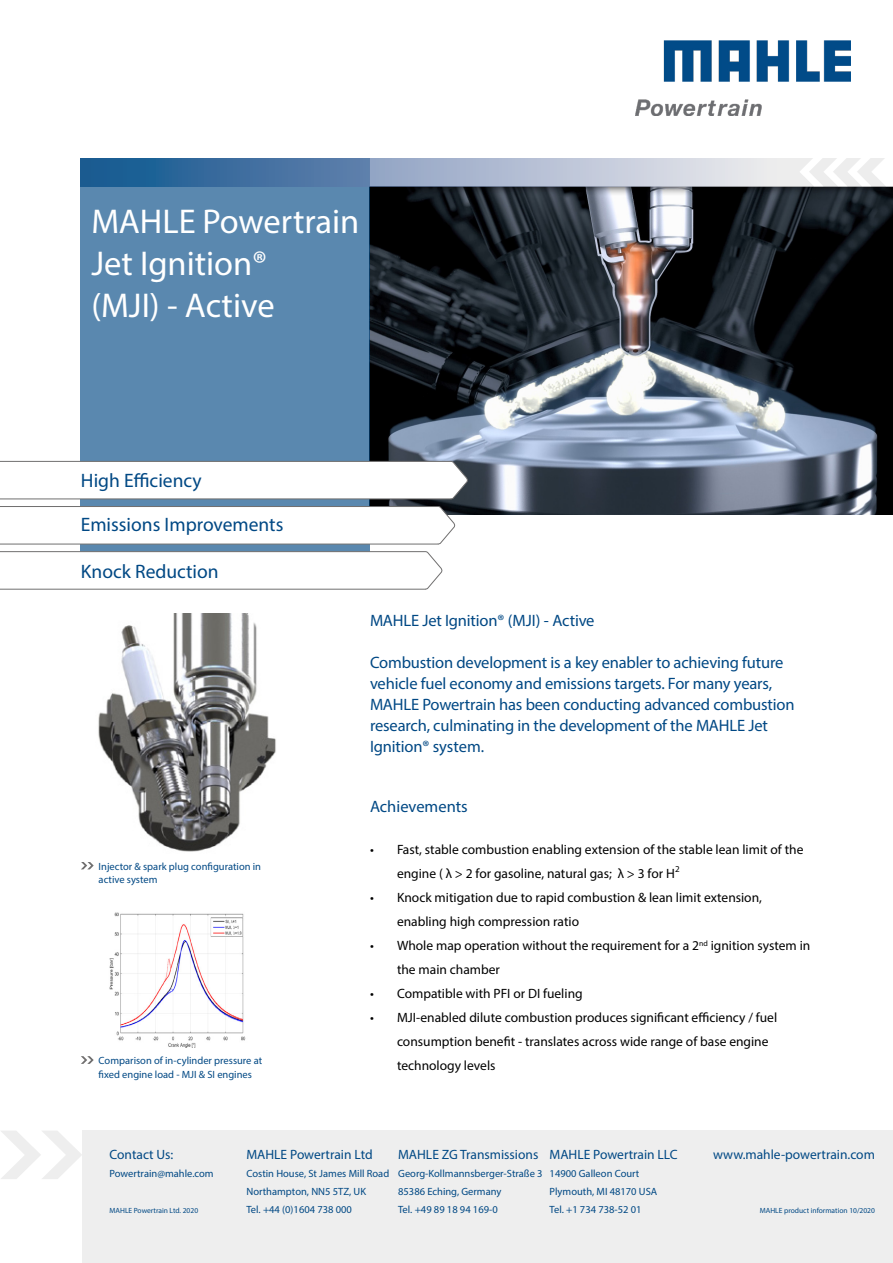
<style>
.page{position:relative;width:893px;height:1263px;background:#fff}
.page>*{position:absolute;margin:0;border:0;box-sizing:border-box;transform-origin:0 0}
.t1{font:34.5px/42px "Myriad Pro";color:#fff}
.t2{font:19.5px "Myriad Pro";color:#004884}
.t3{font:16.5px/21px "Myriad Pro";letter-spacing:-.01em;color:#004884}
.t4{font:13.5px/24px "Myriad Pro";color:#000}
.t5{font:13.5px "Myriad Pro";color:#004884}
.t6{font:10.5px/18px "Myriad Pro";color:#004884}
.t7{font:9px "Myriad Pro";color:#000}
.t8{font:7.5px "Myriad Pro";color:#004884}
</style>
<div class="page">
<img style="left:370px;top:186px;width:523px;height:329px">
<div style="left:81px;top:158px;width:289px;height:412px;background:#5a88af"></div>
<svg style="left:81px;top:158px;width:718px;height:28px;background:#8aa3c1"></svg>
<svg style="left:799px;top:158px;width:86px;height:28px"></svg>
<svg style="left:0;top:461px;width:469px;height:39px"></svg>
<svg style="left:0;top:506px;width:456px;height:39px"></svg>
<svg style="left:0;top:551px;width:443px;height:39px"></svg>
<div style="left:82px;top:1130px;width:811px;height:133px;background:#eee"></div>
<svg style="left:1px;top:1131px;width:81px;height:48px"></svg>
<img style="left:636px;top:41px;width:214px;height:74px">
<svg style="left:81px;top:862px;width:13px;height:7px"></svg>
<img style="left:98px;top:614px;width:178px;height:238px">
<svg style="left:81px;top:1056px;width:13px;height:8px"></svg>
<img style="left:109px;top:912px;width:137px;height:136px">
<h1 class="t1" style="left:91px;top:200px;width:269px">MAHLE Powertrain<br>Jet Ignition®<br>(MJI) - Active</h1>
<h2 class="t2" style="left:81px;top:469px;width:122px">High Efficiency</h2>
<h2 class="t2" style="left:81px;top:513px;width:204px">Emissions Improvements</h2>
<h2 class="t2" style="left:81px;top:559px;width:139px">Knock Reduction</h2>
<p class="t6" style="left:99px;top:859px;width:164px;line-height:13.5px">Injector &amp; spark plug configuration in active system</p>
<p class="t6" style="left:99px;top:1053px;width:165px;line-height:13.5px">Comparison of in-cylinder pressure at fixed engine load - MJI &amp; SI engines</p>
<p class="t3" style="left:370px;top:610px;width:226px">MAHLE Jet Ignition® (MJI) - Active</p>
<p class="t3" style="left:370px;top:652px;width:426px">Combustion development is a key enabler to achieving future vehicle fuel economy and emissions targets. For many years, MAHLE Powertrain has been conducting advanced combustion research, culminating in the development of the MAHLE Jet Ignition® system.</p>
<p class="t3" style="left:370px;top:796px;width:99px">Achievements</p>
<p class="t4" style="left:397px;top:837px;width:408px;text-indent:-27px">• Fast, stable combustion enabling extension of the stable lean limit of the engine ( λ &gt; 2 for gasoline, natural gas; λ &gt; 3 for H</p>
<p class="t4" style="left:397px;top:885px;width:366px;text-indent:-27px">• Knock mitigation due to rapid combustion &amp; lean limit extension, enabling high compression ratio</p>
<p class="t4" style="left:397px;top:933px;width:415px;text-indent:-27px">• Whole map operation without the requirement for a 2<sup>nd</sup> ignition system in the main chamber</p>
<p class="t4" style="left:370px;top:981px;width:214px">• Compatible with PFI or DI fueling</p>
<p class="t4" style="left:397px;top:1005px;width:382px;text-indent:-27px">• MJI-enabled dilute combustion produces significant efficiency / fuel consumption benefit - translates across wide range of base engine technology levels</p>
<p class="t7" style="left:675px;top:863px;width:6px">2</p>
<p class="t5" style="left:110px;top:1146px;width:65px">Contact Us:</p>
<p class="t6" style="left:110px;top:1165px;width:106px">Powertrain@mahle.com</p>
<p class="t8" style="left:110px;top:1206px;width:90px">MAHLE Powertrain Ltd. 2020</p>
<p class="t5" style="left:246px;top:1146px;width:128px">MAHLE Powertrain Ltd</p>
<p class="t6" style="left:246px;top:1165px;width:144px">Costin House, St James Mill Road<br>Northampton, NN5 5TZ, UK<br>Tel. +44 (0)1604 738 000</p>
<p class="t5" style="left:550px;top:1146px;width:130px">MAHLE Powertrain LLC</p>
<p class="t6" style="left:550px;top:1165px;width:109px">14900 Galleon Court<br>Plymouth, MI 48170 USA<br>Tel. +1 734 738-52 01</p>
<p class="t5" style="left:398px;top:1146px;width:142px">MAHLE ZG Transmissions</p>
<p class="t6" style="left:398px;top:1165px;width:146px">Georg-Kollmannsberger-Straße 3<br>85386 Eching, Germany<br>Tel. +49 89 18 94 169-0</p>
<p class="t5" style="left:713px;top:1146px;width:163px">www.mahle-powertrain.com</p>
<p class="t8" style="left:760px;top:1206px;width:117px">MAHLE product information 10/2020</p>
</div>
